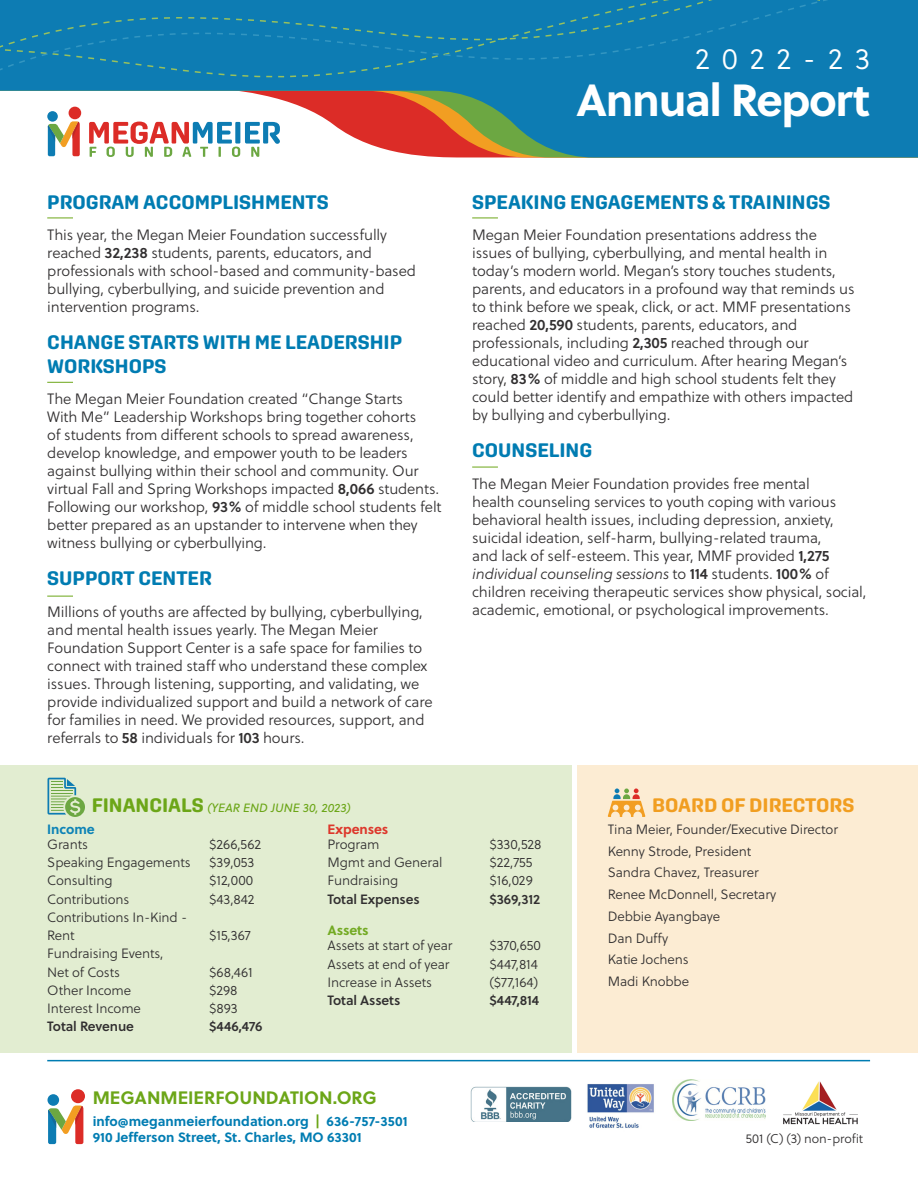
<style>
.page{position:relative;width:918px;height:1188px;background:#fff}
.page>*{position:absolute;margin:0;border:0;box-sizing:border-box;transform-origin:0 0}
.t1{font:700 45px "Soleil";letter-spacing:-.03em;color:#fff}
.t2{font:29.55px "Soleil Lt";letter-spacing:.405em;color:#fff}
.t3{font:700 19.5px/23.4px "Aglet Sans";color:#007cb2}
.t4{font:700 19.5px "Aglet Sans";color:#f19e21}
.t5{font:700 18px "Soleil";color:#6ca618}
.t6{font:15px/18px "Soleil Lt";letter-spacing:-.01em;color:#312f30}
.t7{font:13.5px "Soleil Lt";letter-spacing:-.01em;color:#312f30}
.t8{font:700 13.5px/16.2px "Soleil";color:#007cb2}
.t9{font:13.5px "Soleil Sb";letter-spacing:-.01em;color:#312f30}
.t10{font:700 13.5px "Soleil";letter-spacing:-.01em;color:#dd372b}
.t11{font:700 13.5px "Soleil";letter-spacing:-.01em;color:#0d83b6}
.t12{font:700 13.5px "Soleil";letter-spacing:-.01em;color:#73aa23}
.t13{font:12.75px "Soleil Lt";letter-spacing:-.01em;color:#312f30}
.t14{font:italic 12px "Soleil";color:#6ca618}
.s1{font-family:"Soleil Sb"}
.s2{font-style:italic}
.s3{font-family:"Aglet Sans";font-weight:700;font-style:normal;font-size:19.5px}
.s4{color:#6ca618}
</style>
<div class="page">
<svg style="left:47px;top:117px;width:871px;height:40px"></svg>
<svg style="left:0;top:0;width:918px;height:117px;background:#2884b0"></svg>
<img style="left:587px;top:1084px;width:67px;height:44px">
<img style="left:471px;top:1087px;width:100px;height:35px">
<img style="left:672px;top:1079px;width:94px;height:41px">
<img style="left:783px;top:1081px;width:75px;height:44px">
<hr style="left:47px;top:1060px;width:823px;height:1px;background:#007cb2">
<div style="left:48px;top:1094px;width:11px;height:12px;background:#0d7cb3;border-radius:50%"></div>
<div style="left:71px;top:1089px;width:14px;height:14px;background:#dc2c27;border-radius:50%"></div>
<svg style="left:48px;top:1106px;width:35px;height:38px"></svg>
<svg style="left:47px;top:218px;width:26px;height:1px"></svg>
<svg style="left:472px;top:218px;width:26px;height:1px"></svg>
<svg style="left:472px;top:467px;width:26px;height:1px"></svg>
<svg style="left:47px;top:382px;width:26px;height:1px"></svg>
<svg style="left:47px;top:596px;width:26px;height:1px"></svg>
<div style="left:0;top:765px;width:571px;height:287px;background:#e2edd1"></div>
<div style="left:577px;top:765px;width:341px;height:287px;background:#fcecd3"></div>
<svg style="left:48px;top:778px;width:37px;height:39px"></svg>
<svg style="left:608px;top:788px;width:37px;height:29px"></svg>
<p class="t2" style="left:695px;top:38px;width:177px">2022-23</p>
<p class="t3" style="left:47px;top:190px;width:283px">PROGRAM ACCOMPLISHMENTS</p>
<p class="t6" style="left:47px;top:226px;width:370px">This year, the Megan Meier Foundation successfully reached <span class="s1">32,238</span> students, parents, educators, and professionals with school-based and community-based bullying, cyberbullying, and suicide prevention and intervention programs.</p>
<p class="t3" style="left:47px;top:330px;width:356px">CHANGE STARTS WITH ME LEADERSHIP<br>WORKSHOPS</p>
<p class="t6" style="left:47px;top:390px;width:396px">The Megan Meier Foundation created “Change Starts<br>With Me” Leadership Workshops bring together cohorts<br>of students from different schools to spread awareness, develop knowledge, and empower youth to be leaders against bullying within their school and community. Our virtual Fall and Spring Workshops impacted <span class="s1">8,066</span> students.<br>Following our workshop, <span class="s1">93%</span> of middle school students felt better prepared as an upstander to intervene when they witness bullying or cyberbullying.</p>
<p class="t3" style="left:47px;top:566px;width:166px">SUPPORT CENTER</p>
<p class="t6" style="left:47px;top:602px;width:387px">Millions of youths are affected by bullying, cyberbullying, and mental health issues yearly. The Megan Meier Foundation Support Center is a safe space for families to connect with trained staff who understand these complex issues. Through listening, supporting, and validating, we provide individualized support and build a network of care for families in need. We provided resources, support, and referrals to <span class="s1">58</span> individuals for <span class="s1">103</span> hours.</p>
<p class="t1" style="left:576px;top:65px;width:295px">Annual Report</p>
<p class="t3" style="left:472px;top:190px;width:360px">SPEAKING ENGAGEMENTS &amp; TRAININGS</p>
<p class="t6" style="left:472px;top:226px;width:384px">Megan Meier Foundation presentations address the issues of bullying, cyberbullying, and mental health in today’s modern world. Megan’s story touches students, parents, and educators in a profound way that reminds us to think before we speak, click, or act. MMF presentations reached <span class="s1">20,590</span> students, parents, educators, and professionals, including <span class="s1">2,305</span> reached through our educational video and curriculum. After hearing Megan’s story, <span class="s1">83%</span> of middle and high school students felt they could better identify and empathize with others impacted by bullying and cyberbullying.</p>
<p class="t3" style="left:472px;top:438px;width:122px">COUNSELING</p>
<p class="t6" style="left:472px;top:474px;width:396px">The Megan Meier Foundation provides free mental<br>health counseling services to youth coping with various behavioral health issues, including depression, anxiety, suicidal ideation, self-harm, bullying-related trauma,<br>and lack of self-esteem. This year, MMF provided <span class="s1">1,275 </span><span class="s2">individual counseling sessions</span> to <span class="s1">114</span> students. <span class="s1">100%</span> of children receiving therapeutic services show physical, social, academic, emotional, or psychological improvements.</p>
<p class="t14" style="left:92px;top:799px;width:261px"><span class="s3">FINANCIALS</span> (YEAR END JUNE 30, 2023)</p>
<p class="t11" style="left:47px;top:819px;width:49px">Income</p>
<p class="t7" style="left:47px;top:835px;width:42px">Grants</p>
<p class="t7" style="left:209px;top:835px;width:53px">$266,562</p>
<p class="t7" style="left:47px;top:853px;width:145px">Speaking Engagements</p>
<p class="t7" style="left:209px;top:853px;width:47px">$39,053</p>
<p class="t7" style="left:47px;top:871px;width:67px">Consulting</p>
<p class="t7" style="left:209px;top:871px;width:46px">$12,000</p>
<p class="t7" style="left:47px;top:889px;width:84px">Contributions</p>
<p class="t7" style="left:209px;top:889px;width:47px">$43,842</p>
<p class="t7" style="left:47px;top:908px;width:142px">Contributions In-Kind -</p>
<p class="t7" style="left:47px;top:926px;width:29px">Rent</p>
<p class="t7" style="left:209px;top:926px;width:43px">$15,367</p>
<p class="t7" style="left:47px;top:944px;width:118px">Fundraising Events,</p>
<p class="t7" style="left:47px;top:962px;width:74px">Net of Costs</p>
<p class="t7" style="left:209px;top:962px;width:45px">$68,461</p>
<p class="t7" style="left:47px;top:981px;width:85px">Other Income</p>
<p class="t7" style="left:209px;top:981px;width:30px">$298</p>
<p class="t7" style="left:47px;top:999px;width:95px">Interest Income</p>
<p class="t7" style="left:209px;top:999px;width:30px">$893</p>
<p class="t9" style="left:47px;top:1016px;width:88px">Total Revenue</p>
<p class="t9" style="left:209px;top:1016px;width:55px">$446,476</p>
<p class="t10" style="left:328px;top:819px;width:62px">Expenses</p>
<p class="t7" style="left:328px;top:835px;width:54px">Program</p>
<p class="t7" style="left:490px;top:835px;width:54px">$330,528</p>
<p class="t7" style="left:328px;top:853px;width:116px">Mgmt and General</p>
<p class="t7" style="left:490px;top:853px;width:44px">$22,755</p>
<p class="t7" style="left:328px;top:871px;width:72px">Fundraising</p>
<p class="t7" style="left:490px;top:871px;width:45px">$16,029</p>
<p class="t9" style="left:328px;top:889px;width:94px">Total Expenses</p>
<p class="t9" style="left:490px;top:889px;width:52px">$369,312</p>
<p class="t12" style="left:328px;top:920px;width:43px">Assets</p>
<p class="t7" style="left:328px;top:936px;width:127px">Assets at start of year</p>
<p class="t7" style="left:490px;top:936px;width:53px">$370,650</p>
<p class="t7" style="left:328px;top:954px;width:124px">Assets at end of year</p>
<p class="t7" style="left:490px;top:954px;width:50px">$447,814</p>
<p class="t7" style="left:328px;top:973px;width:106px">Increase in Assets</p>
<p class="t7" style="left:490px;top:973px;width:50px">($77,164)</p>
<p class="t9" style="left:328px;top:990px;width:74px">Total Assets</p>
<p class="t9" style="left:490px;top:990px;width:51px">$447,814</p>
<p class="t5" style="left:93px;top:1084px;width:286px">MEGANMEIERFOUNDATION.ORG</p>
<p class="t8" style="left:93px;top:1112px;width:316px">info@meganmeierfoundation.org <span class="s4">|</span> 636-757-3501<br>910 Jefferson Street, St. Charles, MO 63301</p>
<p class="t4" style="left:652px;top:794px;width:204px">BOARD OF DIRECTORS</p>
<p class="t7" style="left:608px;top:820px;width:232px">Tina Meier, Founder/Executive Director</p>
<p class="t7" style="left:608px;top:841px;width:145px">Kenny Strode, President</p>
<p class="t7" style="left:608px;top:863px;width:152px">Sandra Chavez, Treasurer</p>
<p class="t7" style="left:608px;top:885px;width:170px">Renee McDonnell, Secretary</p>
<p class="t7" style="left:608px;top:907px;width:114px">Debbie Ayangbaye</p>
<p class="t7" style="left:608px;top:928px;width:62px">Dan Duffy</p>
<p class="t7" style="left:608px;top:950px;width:82px">Katie Jochens</p>
<p class="t7" style="left:608px;top:972px;width:83px">Madi Knobbe</p>
<p class="t13" style="left:746px;top:1130px;width:119px">501 (C) (3) non-profit</p>
</div>
